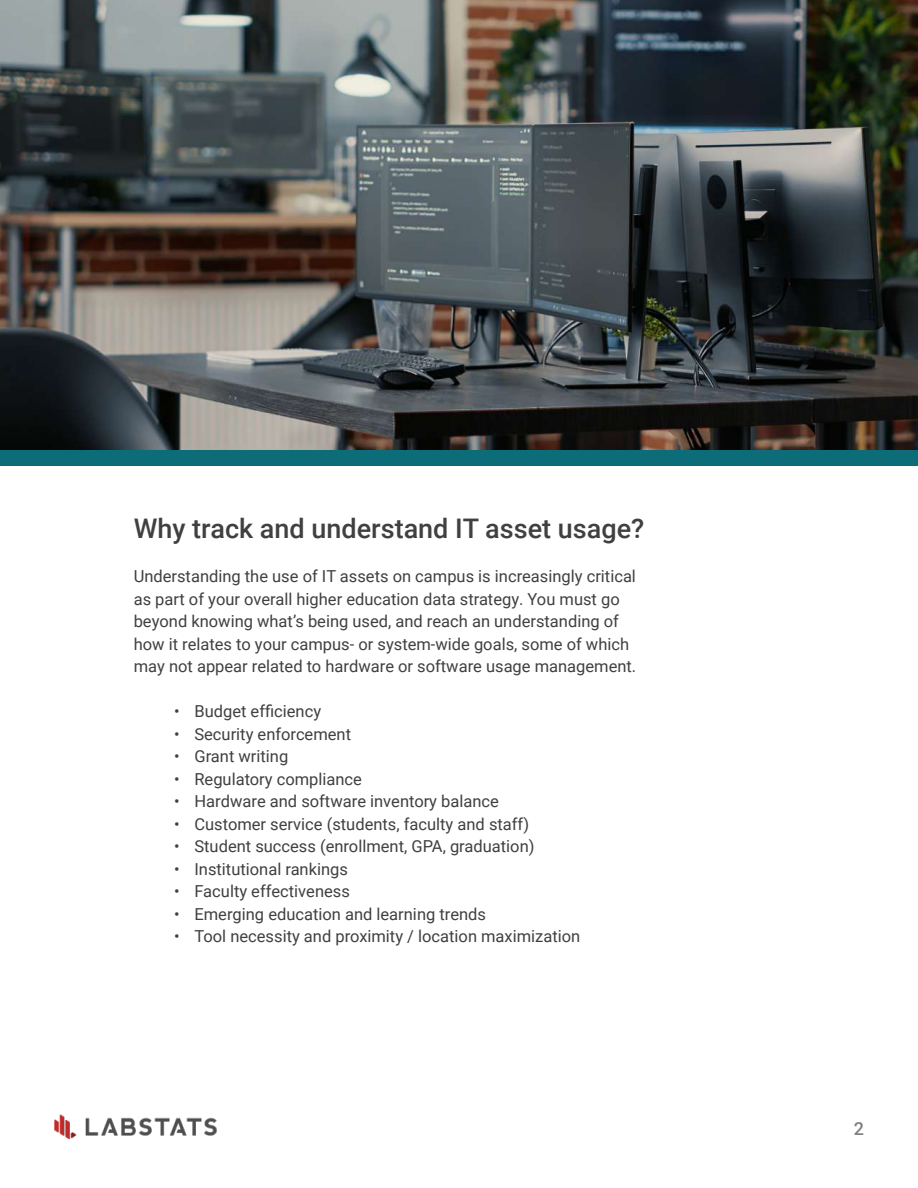
<style>
.page{position:relative;width:918px;height:1188px;background:#fff}
.page>*{position:absolute;margin:0;border:0;box-sizing:border-box;transform-origin:0 0}
.t1{font:500 27px "Roboto";color:#404040}
.t2{font:500 18px "Roboto";color:#808080}
.t3{font:16.5px/22.5px "Roboto";color:#404040}
</style>
<div class="page">
<img style="left:54px;top:1114px;width:163px;height:26px">
<img style="left:0;top:0;width:918px;height:451px">
<div style="left:0;top:451px;width:918px;height:15px;background:#0c6c77"></div>
<h1 class="t1" style="left:134px;top:509px;width:512px">Why track and understand IT asset usage?</h1>
<p class="t3" style="left:134px;top:564px;width:504px">Understanding the use of IT assets on campus is increasingly critical as part of your overall higher education data strategy. You must go beyond knowing what’s being used, and reach an understanding of how it relates to your campus- or system-wide goals, some of which may not appear related to hardware or software usage management.</p>
<p class="t3" style="left:174px;top:699px;width:148px">• Budget efficiency</p>
<p class="t3" style="left:174px;top:722px;width:178px">• Security enforcement</p>
<p class="t3" style="left:174px;top:744px;width:116px">• Grant writing</p>
<p class="t3" style="left:174px;top:767px;width:189px">• Regulatory compliance</p>
<p class="t3" style="left:174px;top:789px;width:326px">• Hardware and software inventory balance</p>
<p class="t3" style="left:174px;top:812px;width:356px">• Customer service (students, faculty and staff)</p>
<p class="t3" style="left:174px;top:834px;width:362px">• Student success (enrollment, GPA, graduation)</p>
<p class="t3" style="left:174px;top:857px;width:175px">• Institutional rankings</p>
<p class="t3" style="left:174px;top:879px;width:177px">• Faculty effectiveness</p>
<p class="t3" style="left:174px;top:902px;width:313px">• Emerging education and learning trends</p>
<p class="t3" style="left:174px;top:924px;width:408px">• Tool necessity and proximity / location maximization</p>
<p class="t2" style="left:854px;top:1116px;width:12px">2</p>
</div>
